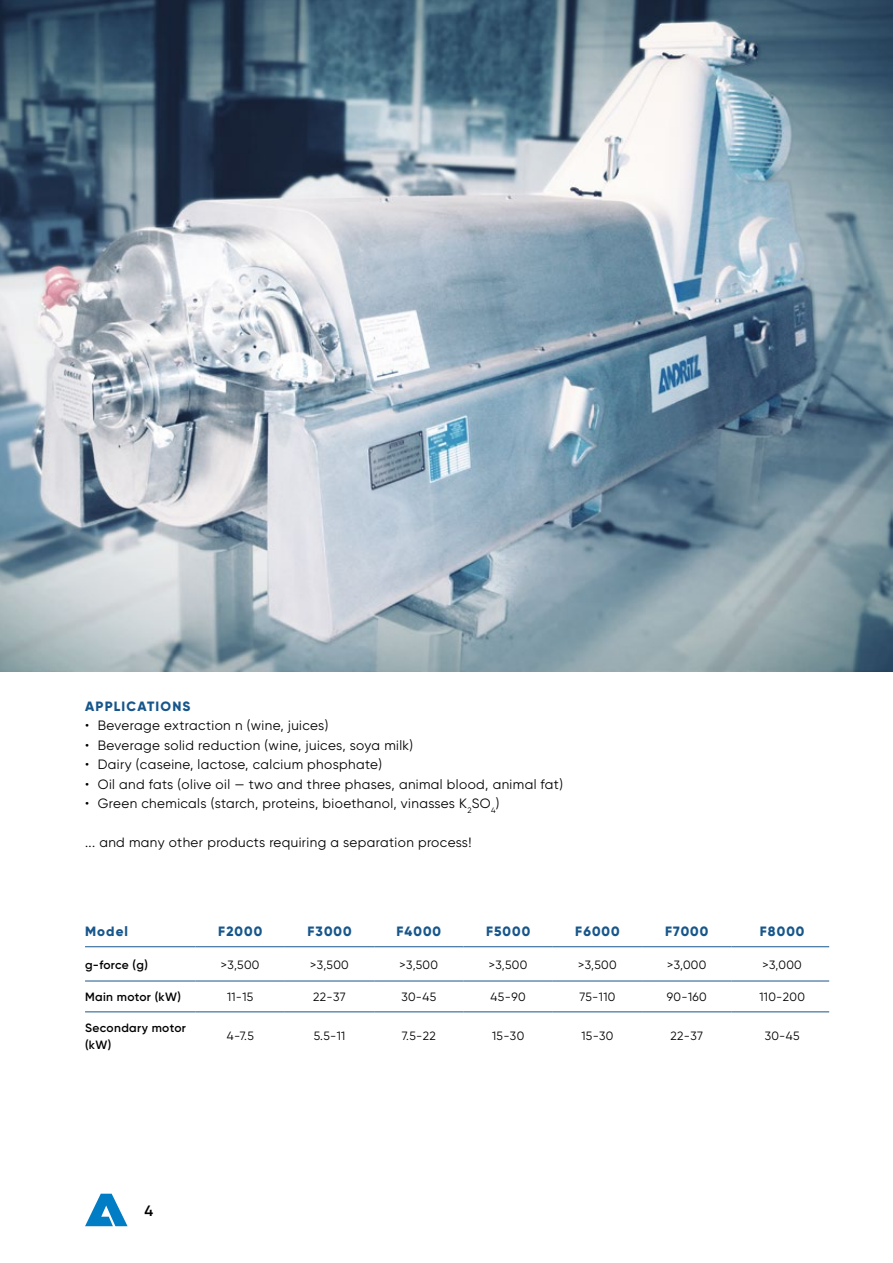
<style>
.page{position:relative;width:893px;height:1263px;background:#fff}
.page>*{position:absolute;margin:0;border:0;box-sizing:border-box;transform-origin:0 0}
.t1{font:600 15px "Gilroy";color:#000}
.t2{font:13.5px "Gilroy";letter-spacing:.03em;color:#000}
.t3{font:800 13.5px "Gilroy";letter-spacing:.08em;color:#17568b}
.t4{font:12px "Gilroy";letter-spacing:.03em;color:#000}
.t5{font:600 12px/16.5px "Gilroy";letter-spacing:.03em;color:#000}
</style>
<div class="page">
<svg style="left:85px;top:1194px;width:43px;height:32px"></svg>
<img style="left:0;top:0;width:893px;height:672px">
<svg style="left:85px;top:947px;width:744px;height:66px"></svg>
<div style="left:192px;top:947px;width:7px;height:34px;background:#fff"></div>
<div style="left:281px;top:947px;width:8px;height:34px;background:#fff"></div>
<div style="left:370px;top:947px;width:8px;height:34px;background:#fff"></div>
<div style="left:460px;top:947px;width:7px;height:34px;background:#fff"></div>
<div style="left:549px;top:947px;width:8px;height:34px;background:#fff"></div>
<div style="left:638px;top:947px;width:8px;height:34px;background:#fff"></div>
<div style="left:728px;top:947px;width:7px;height:34px;background:#fff"></div>
<div style="left:192px;top:981px;width:7px;height:30px;background:#fff"></div>
<div style="left:281px;top:981px;width:8px;height:30px;background:#fff"></div>
<div style="left:370px;top:981px;width:8px;height:30px;background:#fff"></div>
<div style="left:460px;top:981px;width:7px;height:30px;background:#fff"></div>
<div style="left:549px;top:981px;width:8px;height:30px;background:#fff"></div>
<div style="left:638px;top:981px;width:8px;height:30px;background:#fff"></div>
<div style="left:728px;top:981px;width:7px;height:30px;background:#fff"></div>
<div style="left:192px;top:1012px;width:7px;height:47px;background:#fff"></div>
<div style="left:281px;top:1012px;width:8px;height:47px;background:#fff"></div>
<div style="left:370px;top:1012px;width:8px;height:47px;background:#fff"></div>
<div style="left:460px;top:1012px;width:7px;height:47px;background:#fff"></div>
<div style="left:549px;top:1012px;width:8px;height:47px;background:#fff"></div>
<div style="left:638px;top:1012px;width:8px;height:47px;background:#fff"></div>
<div style="left:728px;top:1012px;width:7px;height:47px;background:#fff"></div>
<hr style="left:85px;top:946px;width:111px;height:1px;background:#17568b">
<hr style="left:196px;top:946px;width:89px;height:1px;background:#17568b">
<hr style="left:285px;top:946px;width:89px;height:1px;background:#17568b">
<hr style="left:374px;top:946px;width:89px;height:1px;background:#17568b">
<hr style="left:463px;top:946px;width:90px;height:1px;background:#17568b">
<hr style="left:553px;top:946px;width:89px;height:1px;background:#17568b">
<hr style="left:642px;top:946px;width:89px;height:1px;background:#17568b">
<hr style="left:731px;top:946px;width:98px;height:1px;background:#17568b">
<hr style="left:85px;top:981px;width:111px;height:1px;background:#17568b">
<hr style="left:196px;top:981px;width:89px;height:1px;background:#17568b">
<hr style="left:285px;top:981px;width:89px;height:1px;background:#17568b">
<hr style="left:374px;top:981px;width:89px;height:1px;background:#17568b">
<hr style="left:463px;top:981px;width:90px;height:1px;background:#17568b">
<hr style="left:553px;top:981px;width:89px;height:1px;background:#17568b">
<hr style="left:642px;top:981px;width:89px;height:1px;background:#17568b">
<hr style="left:731px;top:981px;width:98px;height:1px;background:#17568b">
<hr style="left:85px;top:1011px;width:111px;height:1px;background:#17568b">
<hr style="left:196px;top:1011px;width:89px;height:1px;background:#17568b">
<hr style="left:285px;top:1011px;width:89px;height:1px;background:#17568b">
<hr style="left:374px;top:1011px;width:89px;height:1px;background:#17568b">
<hr style="left:463px;top:1011px;width:90px;height:1px;background:#17568b">
<hr style="left:553px;top:1011px;width:89px;height:1px;background:#17568b">
<hr style="left:642px;top:1011px;width:89px;height:1px;background:#17568b">
<hr style="left:731px;top:1011px;width:98px;height:1px;background:#17568b">
<p class="t3" style="left:85px;top:698px;width:107px">APPLICATIONS</p>
<p class="t2" style="left:85px;top:717px;width:245px">• Beverage extraction n (wine, juices)</p>
<p class="t2" style="left:85px;top:737px;width:330px">• Beverage solid reduction (wine, juices, soya milk)</p>
<p class="t2" style="left:85px;top:756px;width:299px">• Dairy (caseine, lactose, calcium phosphate)</p>
<p class="t2" style="left:85px;top:776px;width:479px">• Oil and fats (olive oil — two and three phases, animal blood, animal fat)</p>
<p class="t2" style="left:85px;top:795px;width:416px">• Green chemicals (starch, proteins, bioethanol, vinasses K<sub>2</sub>SO<sub>4</sub>)</p>
<p class="t2" style="left:85px;top:834px;width:388px">... and many other products requiring a separation process!</p>
<p class="t3" style="left:85px;top:923px;width:45px">Model</p>
<p class="t3" style="left:218px;top:923px;width:45px">F2000</p>
<p class="t3" style="left:307px;top:923px;width:46px">F3000</p>
<p class="t3" style="left:397px;top:923px;width:46px">F4000</p>
<p class="t3" style="left:486px;top:923px;width:46px">F5000</p>
<p class="t3" style="left:575px;top:923px;width:46px">F6000</p>
<p class="t3" style="left:665px;top:923px;width:45px">F7000</p>
<p class="t3" style="left:760px;top:923px;width:46px">F8000</p>
<p class="t5" style="left:85px;top:956px;width:64px">g-force (g)</p>
<p class="t4" style="left:221px;top:957px;width:40px">&gt;3,500</p>
<p class="t4" style="left:310px;top:957px;width:40px">&gt;3,500</p>
<p class="t4" style="left:400px;top:957px;width:40px">&gt;3,500</p>
<p class="t4" style="left:489px;top:957px;width:40px">&gt;3,500</p>
<p class="t4" style="left:578px;top:957px;width:40px">&gt;3,500</p>
<p class="t4" style="left:667px;top:957px;width:41px">&gt;3,000</p>
<p class="t4" style="left:762px;top:957px;width:41px">&gt;3,000</p>
<p class="t5" style="left:85px;top:989px;width:98px">Main motor (kW)</p>
<p class="t4" style="left:227px;top:990px;width:28px">11-15</p>
<p class="t4" style="left:313px;top:990px;width:34px">22-37</p>
<p class="t4" style="left:401px;top:990px;width:37px">30-45</p>
<p class="t4" style="left:491px;top:990px;width:37px">45-90</p>
<p class="t4" style="left:580px;top:990px;width:37px">75-110</p>
<p class="t4" style="left:667px;top:990px;width:41px">90-160</p>
<p class="t4" style="left:759px;top:990px;width:47px">110-200</p>
<p class="t5" style="left:85px;top:1019px;width:102px">Secondary motor (kW)</p>
<p class="t4" style="left:227px;top:1029px;width:29px">4-7.5</p>
<p class="t4" style="left:314px;top:1029px;width:33px">5.5-11</p>
<p class="t4" style="left:402px;top:1029px;width:35px">7.5-22</p>
<p class="t4" style="left:492px;top:1029px;width:34px">15-30</p>
<p class="t4" style="left:581px;top:1029px;width:34px">15-30</p>
<p class="t4" style="left:670px;top:1029px;width:34px">22-37</p>
<p class="t4" style="left:765px;top:1029px;width:37px">30-45</p>
<p class="t1" style="left:145px;top:1201px;width:10px">4</p>
</div>
